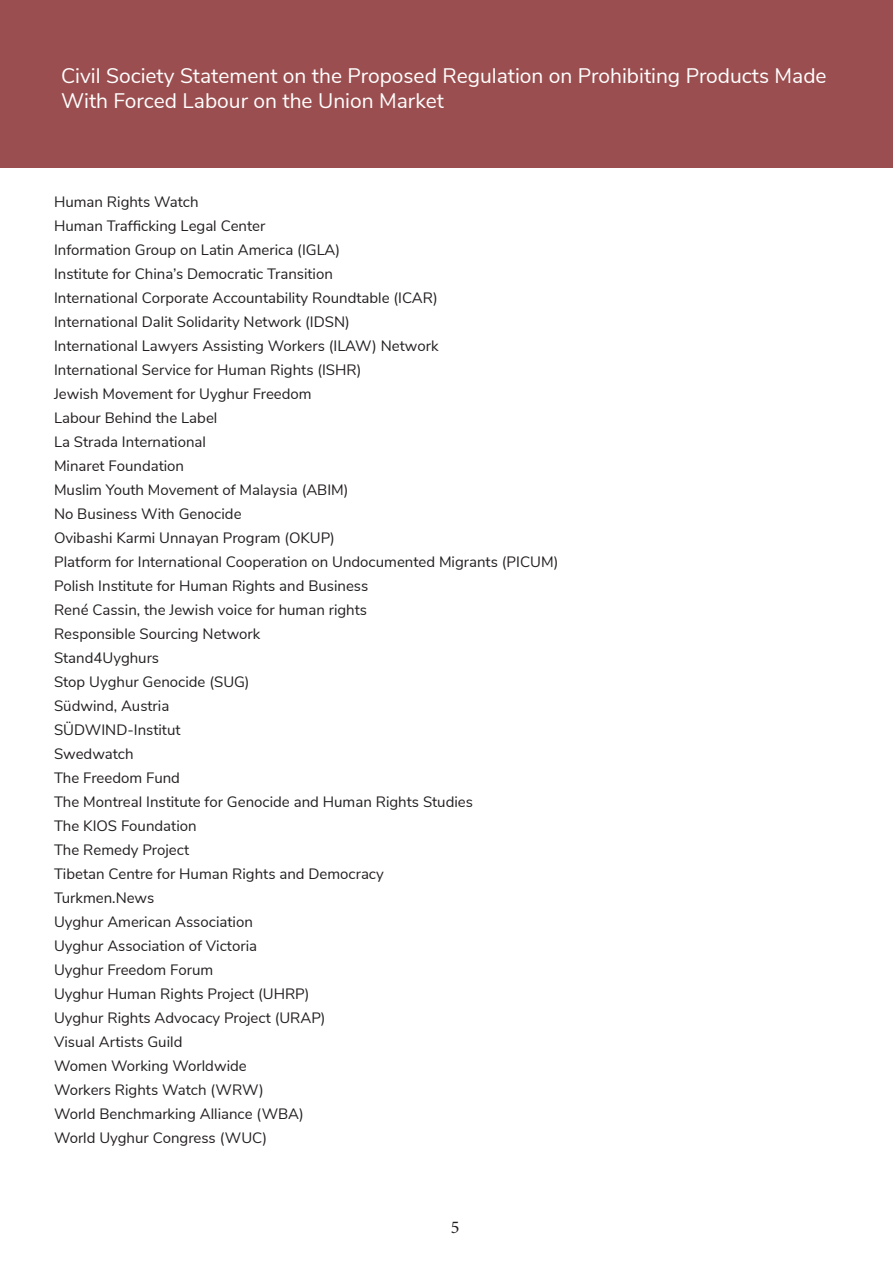
<style>
.page{position:relative;width:893px;height:1263px;background:#fff}
.page>*{position:absolute;margin:0;border:0;box-sizing:border-box;transform-origin:0 0}
.t1{font:21px/25.2px "Nunito Sans";color:#fff}
.t2{font:18px "Minion Pro";color:#231f20}
.t3{font:15px/24px "Nunito Sans";color:#231f20}
</style>
<div class="page">
<div style="left:0;top:0;width:893px;height:168px;background:#9b4e4f"></div>
<h1 class="t1" style="left:61px;top:62px;width:767px">Civil Society Statement on the Proposed Regulation on Prohibiting Products Made<br>With Forced Labour on the Union Market</h1>
<p class="t3" style="left:54px;top:189px;width:506px">Human Rights Watch<br>Human Trafficking Legal Center<br>Information Group on Latin America (IGLA)<br>Institute for China’s Democratic Transition<br>International Corporate Accountability Roundtable (ICAR)<br>International Dalit Solidarity Network (IDSN)<br>International Lawyers Assisting Workers (ILAW) Network<br>International Service for Human Rights (ISHR)<br>Jewish Movement for Uyghur Freedom<br>Labour Behind the Label<br>La Strada International<br>Minaret Foundation<br>Muslim Youth Movement of Malaysia (ABIM)<br>No Business With Genocide<br>Ovibashi Karmi Unnayan Program (OKUP)<br>Platform for International Cooperation on Undocumented Migrants (PICUM)<br>Polish Institute for Human Rights and Business<br>René Cassin, the Jewish voice for human rights<br>Responsible Sourcing Network<br>Stand4Uyghurs<br>Stop Uyghur Genocide (SUG)<br>Südwind, Austria<br>SÜDWIND-Institut<br>Swedwatch<br>The Freedom Fund<br>The Montreal Institute for Genocide and Human Rights Studies<br>The KIOS Foundation<br>The Remedy Project<br>Tibetan Centre for Human Rights and Democracy<br>Turkmen.News<br>Uyghur American Association<br>Uyghur Association of Victoria<br>Uyghur Freedom Forum<br>Uyghur Human Rights Project (UHRP)<br>Uyghur Rights Advocacy Project (URAP)<br>Visual Artists Guild<br>Women Working Worldwide<br>Workers Rights Watch (WRW)<br>World Benchmarking Alliance (WBA)<br>World Uyghur Congress (WUC)</p>
<p class="t2" style="left:451px;top:1215px;width:10px">5</p>
</div>
